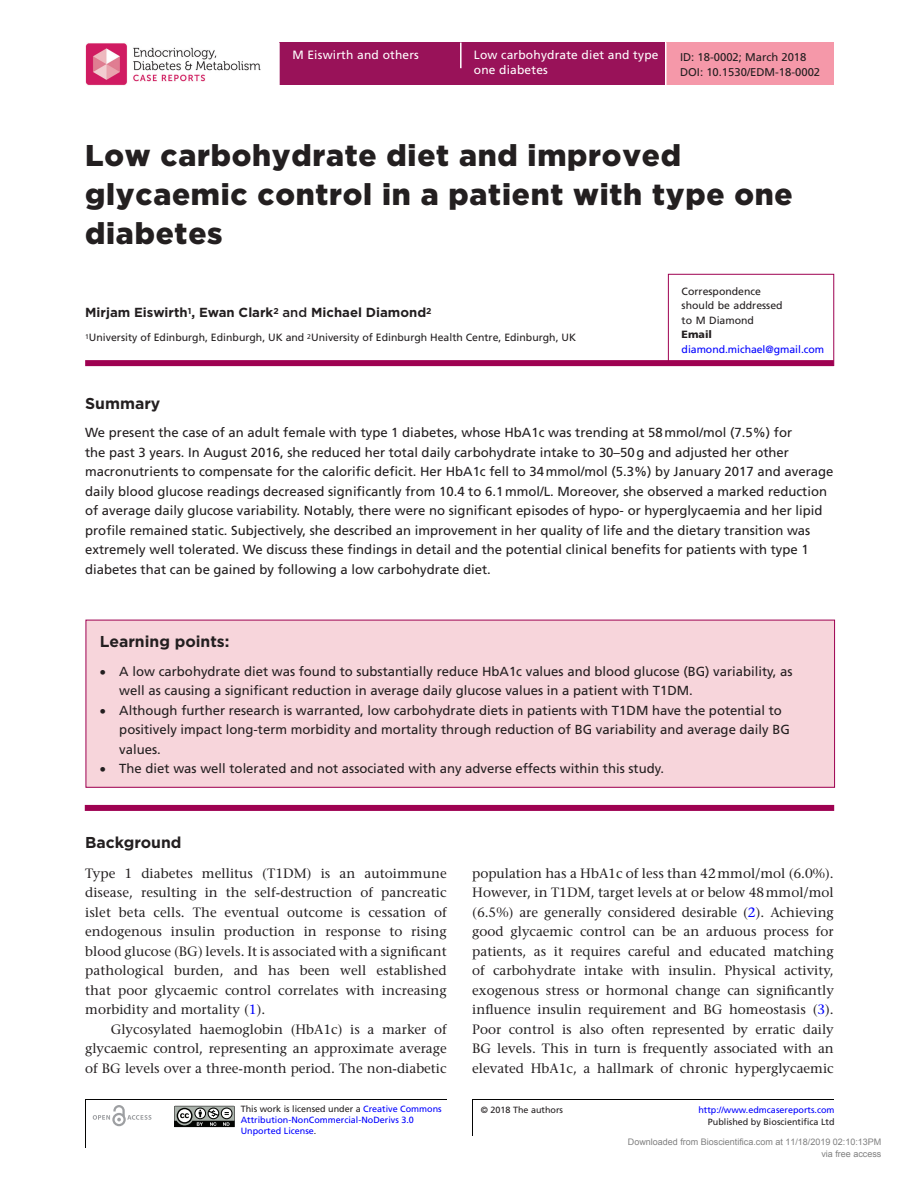
<style>
.page{position:relative;width:919px;height:1187px;background:#fff}
.page>*{position:absolute;margin:0;border:0;box-sizing:border-box;transform-origin:0 0}
.CT{font:900 30px/39px "Gotham";letter-spacing:.025em;color:#231f20}
.H1_Rule{font:700 15.75px "Gotham";color:#231f20}
.ABS_H{font:700 15.75px "Gotham";color:#231f20}
.TXI{font:500 13.5px/19.5px "Stone Serif Std";color:#231f20;text-align:justify}
.TXT{font:500 13.5px/19.5px "Stone Serif Std";letter-spacing:.005em;color:#231f20;text-align:justify}
.ABS_TXT{font:13.2px/19.5px "Frutiger LT Std";color:#231f20}
.AU{font:700 13.2px "Gotham";color:#231f20}
.Article_Title{font:12px/14.7px "Frutiger LT Std";letter-spacing:.015em;color:#fff}
.Author_Name{font:12px "Frutiger LT Std";letter-spacing:.015em;color:#fff}
.t1{font:11.25px "Frutiger LT Std";color:#231f20}
.Address{font:10.5px "Frutiger LT Std";color:#231f20}
.Corres{font:10.5px "Frutiger LT Std";color:#231f20}
.Corres-2{font:10.5px "Frutiger LT Std";letter-spacing:-.005em;color:#00f}
.Corres-3{font:900 10.5px "Frutiger LT Std";color:#231f20}
.t2{font:9px/10.8px "Frutiger LT Std";color:#00f}
.t3{font:9px/12px "Arial";color:#808080;text-align:right}
.t4{font:9px "Frutiger LT Std";color:#231f20}
.s1{font-weight:500}
.s2{color:#00f}
.s3{color:#231f20}
</style>
<div class="page">
<div style="left:280px;top:43px;width:385px;height:42px;background:#991259"></div>
<div style="left:666px;top:43px;width:167px;height:42px;background:#f598a9"></div>
<svg style="left:460px;top:43px;width:1px;height:25px"></svg>
<img style="left:85px;top:43px;width:176px;height:42px">
<svg style="left:174px;top:1105px;width:61px;height:23px"></svg>
<svg style="left:93px;top:1105px;width:58px;height:21px"></svg>
<hr style="left:85px;top:1099px;width:1px;height:48px;background:#040503">
<hr style="left:472px;top:1099px;width:1px;height:36px;background:#050504">
<hr style="left:85px;top:1098px;width:361px;height:1px;background:#050504">
<hr style="left:472px;top:1099px;width:361px;height:1px;background:#050504">
<div style="left:85px;top:360px;width:748px;height:6px;background:#9e0151"></div>
<div style="left:668px;top:274px;width:166px;height:92px;border:1px solid #9e0151"></div>
<div style="left:86px;top:620px;width:748px;height:167px;background:#f7d5db"></div>
<div style="left:85px;top:804px;width:749px;height:6px;background:#9e0151"></div>
<p class="Author_Name" style="left:292px;top:48px;width:128px">M Eiswirth and others</p>
<p class="Article_Title" style="left:474px;top:48px;width:186px">Low carbohydrate diet and type one diabetes</p>
<p class="t1" style="left:680px;top:51px;width:128px">ID: 18-0002; March 2018</p>
<p class="t1" style="left:680px;top:65px;width:142px">DOI: 10.1530/EDM-18-0002</p>
<p class="CT" style="left:85px;top:135px;width:709px">Low carbohydrate diet and improved glycaemic control in a patient with type one diabetes</p>
<p class="AU" style="left:85px;top:304px;width:348px">Mirjam Eiswirth<sup>1</sup>, Ewan Clark<sup>2</sup> <span class="s1">and</span> Michael Diamond<sup>2</sup></p>
<p class="Address" style="left:85px;top:331px;width:492px"><sup>1</sup>University of Edinburgh, Edinburgh, UK and <sup>2</sup>University of Edinburgh Health Centre, Edinburgh, UK</p>
<p class="Corres" style="left:681px;top:285px;width:81px">Correspondence</p>
<p class="Corres" style="left:681px;top:299px;width:102px">should be addressed</p>
<p class="Corres" style="left:681px;top:314px;width:74px">to M Diamond</p>
<p class="Corres-3" style="left:681px;top:328px;width:32px">Email</p>
<p class="Corres-2" style="left:681px;top:343px;width:144px">diamond.michael@gmail.com</p>
<p class="ABS_H" style="left:85px;top:393px;width:77px">Summary</p>
<p class="ABS_TXT" style="left:85px;top:423px;width:749px">We present the case of an adult female with type 1 diabetes, whose HbA1c was trending at 58mmol/mol (7.5%) for<br>the past 3 years. In August 2016, she reduced her total daily carbohydrate intake to 30–50g and adjusted her other macronutrients to compensate for the calorific deficit. Her HbA1c fell to 34mmol/mol (5.3%) by January 2017 and average daily blood glucose readings decreased significantly from 10.4 to 6.1mmol/L. Moreover, she observed a marked reduction of average daily glucose variability. Notably, there were no significant episodes of hypo- or hyperglycaemia and her lipid profile remained static. Subjectively, she described an improvement in her quality of life and the dietary transition was extremely well tolerated. We discuss these findings in detail and the potential clinical benefits for patients with type 1 diabetes that can be gained by following a low carbohydrate diet.</p>
<h1 class="H1_Rule" style="left:100px;top:630px;width:131px">Learning points:</h1>
<p class="ABS_TXT" style="left:119px;top:661px;width:674px;text-indent:-20px">• A low carbohydrate diet was found to substantially reduce HbA1c values and blood glucose (BG) variability, as well as causing a significant reduction in average daily glucose values in a patient with T1DM.</p>
<p class="ABS_TXT" style="left:119px;top:700px;width:672px;text-indent:-20px">• Although further research is warranted, low carbohydrate diets in patients with T1DM have the potential to positively impact long-term morbidity and mortality through reduction of BG variability and average daily BG values.</p>
<p class="ABS_TXT" style="left:100px;top:759px;width:565px">• The diet was well tolerated and not associated with any adverse effects within this study.</p>
<p class="H1_Rule" style="left:85px;top:832px;width:98px">Background</p>
<p class="TXT" style="left:85px;top:863px;width:363px">Type 1 diabetes mellitus (T1DM) is an autoimmune disease, resulting in the self-destruction of pancreatic islet beta cells. The eventual outcome is cessation of endogenous insulin production in response to rising blood glucose (BG) levels. It is associated with a significant pathological burden, and has been well established that poor glycaemic control correlates with increasing morbidity and mortality (<span class="s2">1</span>).</p>
<p class="TXI" style="left:85px;top:1019px;width:363px;text-indent:26px">Glycosylated haemoglobin (HbA1c) is a marker of glycaemic control, representing an approximate average of BG levels over a three-month period. The non-diabetic</p>
<p class="t2" style="left:241px;top:1103px;width:202px"><span class="s3">This work is licensed under a</span> Creative Commons<br>Attribution-NonCommercial-NoDerivs 3.0<br>Unported License<span class="s3">.</span></p>
<p class="TXI" style="left:472px;top:863px;width:363px">population has a HbA1c of less than 42mmol/mol (6.0%).<br>However, in T1DM, target levels at or below 48mmol/mol (6.5%) are generally considered desirable (<span class="s2">2</span>). Achieving good glycaemic control can be an arduous process for patients, as it requires careful and educated matching of carbohydrate intake with insulin. Physical activity, exogenous stress or hormonal change can significantly influence insulin requirement and BG homeostasis (<span class="s2">3</span>).<br>Poor control is also often represented by erratic daily BG levels. This in turn is frequently associated with an elevated HbA1c, a hallmark of chronic hyperglycaemic</p>
<p class="t4" style="left:481px;top:1104px;width:84px">© 2018 The authors</p>
<p class="t2" style="left:698px;top:1104px;width:138px">http://www.edmcasereports.com</p>
<p class="t4" style="left:708px;top:1116px;width:128px">Published by Bioscientifica Ltd</p>
<p class="t3" style="left:627px;top:1136px;width:255px">Downloaded from Bioscientifica.com at 11/18/2019 02:10:13PM via free access</p>
</div>
